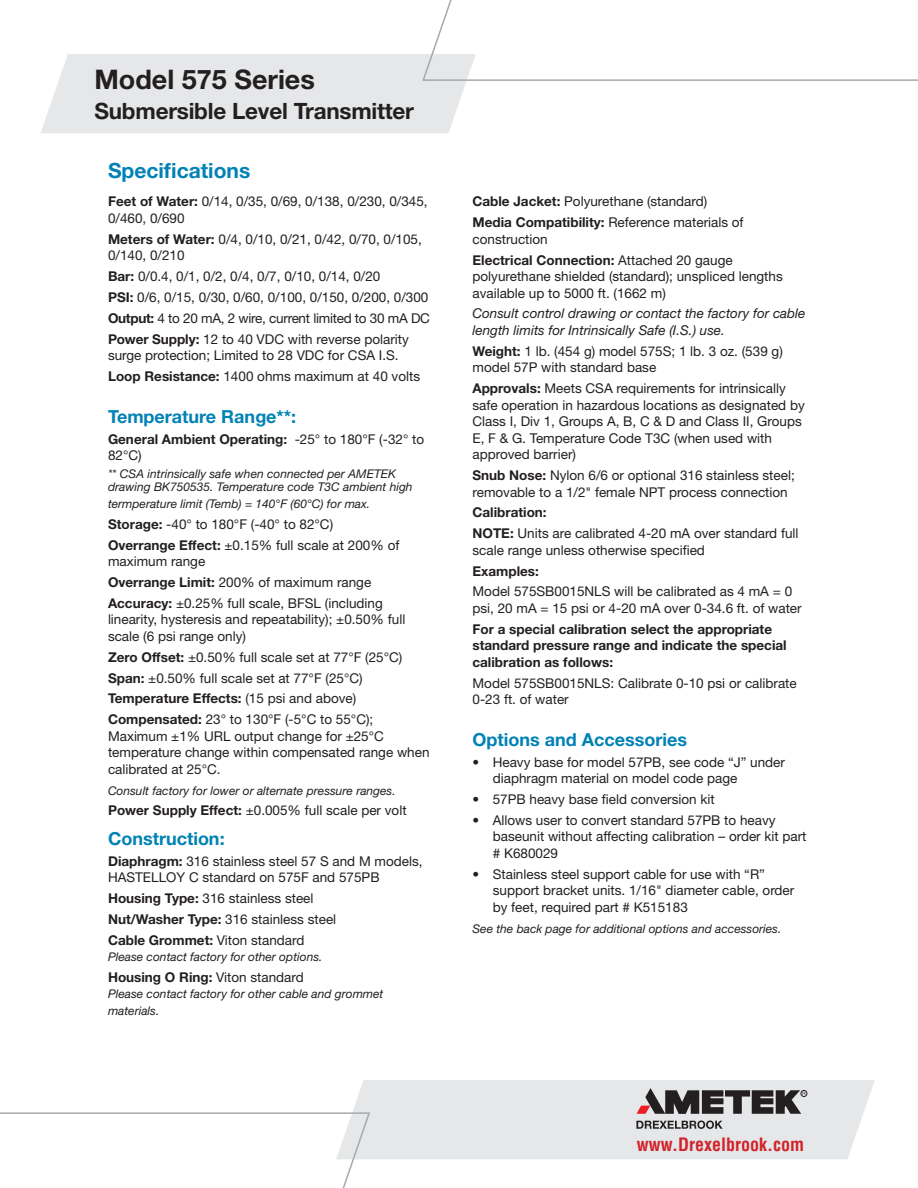
<style>
.page{position:relative;width:918px;height:1188px;background:#fff}
.page>*{position:absolute;margin:0;border:0;box-sizing:border-box;transform-origin:0 0}
.t1{font:700 27px "Helvetica Neue";color:#231f20}
.t2{font:700 22.5px "Helvetica Neue";letter-spacing:-.01em;color:#231f20}
.Green_Subheads{font:700 21px "Helvetica Neue";color:#0082b4}
.Bulleted_Text{font:700 18px "Helvetica Neue";color:#0082b4}
.t3{font:700 condensed 18px "Helvetica";color:#d1232a}
.Bulleted_Text-2{font:13.5px/16.5px "Helvetica Neue";color:#231f20}
.Bulleted_Text-3{font:700 13.5px/16.5px "Helvetica Neue";color:#231f20}
.Bulleted_Text-4{font:italic 13.5px/16.5px "Helvetica Neue";color:#231f20}
.Bulleted_Text-5{font:13.5px "Helvetica Neue";letter-spacing:-.02em;color:#231f20}
.Bulleted_Text-6{font:italic 12px/13.5px "Helvetica Neue";color:#231f20}
.s1{font-weight:700}
.s2{font-weight:400}
</style>
<div class="page">
<svg style="left:41px;top:0;width:877px;height:133px"></svg>
<svg style="left:0;top:1080px;width:875px;height:108px"></svg>
<h1 class="t1" style="left:94px;top:62px;width:222px">Model 575 Series</h1>
<h2 class="t2" style="left:94px;top:97px;width:321px">Submersible Level Transmitter</h2>
<p class="Green_Subheads" style="left:108px;top:158px;width:144px">Specifications</p>
<p class="Bulleted_Text-2" style="left:108px;top:193px;width:321px"><span class="s1">Feet of Water:</span> 0/14, 0/35, 0/69, 0/138, 0/230, 0/345,<br>0/460, 0/690</p>
<p class="Bulleted_Text-2" style="left:108px;top:231px;width:315px"><span class="s1">Meters of Water:</span> 0/4, 0/10, 0/21, 0/42, 0/70, 0/105,<br>0/140, 0/210</p>
<p class="Bulleted_Text-2" style="left:108px;top:268px;width:274px"><span class="s1">Bar:</span> 0/0.4, 0/1, 0/2, 0/4, 0/7, 0/10, 0/14, 0/20</p>
<p class="Bulleted_Text-2" style="left:108px;top:289px;width:322px"><span class="s1">PSI:</span> 0/6, 0/15, 0/30, 0/60, 0/100, 0/150, 0/200, 0/300</p>
<p class="Bulleted_Text-5" style="left:108px;top:310px;width:324px"><span class="s1">Output:</span> 4 to 20 mA, 2 wire, current limited to 30 mA DC</p>
<p class="Bulleted_Text-2" style="left:108px;top:330px;width:302px"><span class="s1">Power Supply:</span> 12 to 40 VDC with reverse polarity surge protection; Limited to 28 VDC for CSA I.S.</p>
<p class="Bulleted_Text-2" style="left:108px;top:368px;width:314px"><span class="s1">Loop Resistance:</span> 1400 ohms maximum at 40 volts</p>
<p class="Bulleted_Text" style="left:108px;top:405px;width:190px">Temperature Range**:</p>
<p class="Bulleted_Text-3" style="left:108px;top:430px;width:318px">General Ambient Operating: <span class="s2">-25° to 180°F (-32° to<br>82°C)</span></p>
<p class="Bulleted_Text-6" style="left:108px;top:467px;width:306px">** CSA intrinsically safe when connected per AMETEK drawing BK750535. Temperature code T3C ambient high</p>
<p class="Bulleted_Text-6" style="left:108px;top:497px;width:264px">termperature limit (Temb) = 140°F (60°C) for max.</p>
<p class="Bulleted_Text-2" style="left:108px;top:516px;width:227px"><span class="s1">Storage:</span> -40° to 180°F (-40° to 82°C)</p>
<p class="Bulleted_Text-2" style="left:108px;top:536px;width:293px"><span class="s1">Overrange Effect:</span> ±0.15% full scale at 200% of maximum range</p>
<p class="Bulleted_Text-2" style="left:108px;top:574px;width:265px"><span class="s1">Overrange Limit:</span> 200% of maximum range</p>
<p class="Bulleted_Text-2" style="left:108px;top:595px;width:299px"><span class="s1">Accuracy:</span> ±0.25% full scale, BFSL (including linearity, hysteresis and repeatability); ±0.50% full scale (6 psi range only)</p>
<p class="Bulleted_Text-2" style="left:108px;top:648px;width:296px"><span class="s1">Zero Offset:</span> ±0.50% full scale set at 77°F (25°C)</p>
<p class="Bulleted_Text-2" style="left:108px;top:669px;width:256px"><span class="s1">Span:</span> ±0.50% full scale set at 77°F (25°C)</p>
<p class="Bulleted_Text-3" style="left:108px;top:690px;width:250px">Temperature Effects: <span class="s2">(15 psi and above)</span></p>
<p class="Bulleted_Text-2" style="left:108px;top:711px;width:323px"><span class="s1">Compensated:</span> 23° to 130°F (-5°C to 55°C); Maximum ±1% URL output change for ±25°C temperature change within compensated range when calibrated at 25°C.</p>
<p class="Bulleted_Text-6" style="left:108px;top:783px;width:289px">Consult factory for lower or alternate pressure ranges.</p>
<p class="Bulleted_Text-2" style="left:108px;top:802px;width:300px"><span class="s1">Power Supply Effect:</span> ±0.005% full scale per volt</p>
<p class="Bulleted_Text" style="left:108px;top:827px;width:118px">Construction:</p>
<p class="Bulleted_Text-2" style="left:108px;top:852px;width:316px"><span class="s1">Diaphragm:</span> 316 stainless steel 57 S and M models,<br>HASTELLOY C standard on 575F and 575PB</p>
<p class="Bulleted_Text-2" style="left:108px;top:890px;width:207px"><span class="s1">Housing Type:</span> 316 stainless steel</p>
<p class="Bulleted_Text-2" style="left:108px;top:910px;width:230px"><span class="s1">Nut/Washer Type:</span> 316 stainless steel</p>
<p class="Bulleted_Text-3" style="left:108px;top:931px;width:198px">Cable Grommet: <span class="s2">Viton standard</span></p>
<p class="Bulleted_Text-6" style="left:108px;top:950px;width:216px">Please contact factory for other options.</p>
<p class="Bulleted_Text-3" style="left:108px;top:969px;width:197px">Housing O Ring: <span class="s2">Viton standard</span></p>
<p class="Bulleted_Text-6" style="left:108px;top:986px;width:277px;line-height:16.5px">Please contact factory for other cable and grommet materials.</p>
<p class="Bulleted_Text-2" style="left:472px;top:193px;width:236px"><span class="s1">Cable Jacket:</span> Polyurethane (standard)</p>
<p class="Bulleted_Text-2" style="left:472px;top:214px;width:273px"><span class="s1">Media Compatibility:</span> Reference materials of construction</p>
<p class="Bulleted_Text-2" style="left:472px;top:251px;width:312px"><span class="s1">Electrical Connection:</span> Attached 20 gauge polyurethane shielded (standard); unspliced lengths available up to 5000 ft. (1662 m)</p>
<p class="Bulleted_Text-4" style="left:472px;top:305px;width:335px">Consult control drawing or contact the factory for cable length limits for Intrinsically Safe (I.S.) use.</p>
<p class="Bulleted_Text-2" style="left:472px;top:343px;width:312px"><span class="s1">Weight:</span> 1 lb. (454 g) model 575S; 1 lb. 3 oz. (539 g) model 57P with standard base</p>
<p class="Bulleted_Text-2" style="left:472px;top:380px;width:334px"><span class="s1">Approvals:</span> Meets CSA requirements for intrinsically safe operation in hazardous locations as designated by Class I, Div 1, Groups A, B, C &amp; D and Class II, Groups E, F &amp; G. Temperature Code T3C (when used with approved barrier)</p>
<p class="Bulleted_Text-2" style="left:472px;top:467px;width:324px"><span class="s1">Snub Nose:</span> Nylon 6/6 or optional 316 stainless steel; removable to a 1/2" female NPT process connection</p>
<p class="Bulleted_Text-3" style="left:472px;top:504px;width:76px">Calibration:</p>
<p class="Bulleted_Text-2" style="left:472px;top:525px;width:328px"><span class="s1">NOTE:</span> Units are calibrated 4-20 mA over standard full scale range unless otherwise specified</p>
<p class="Bulleted_Text-3" style="left:472px;top:562px;width:68px">Examples:</p>
<p class="Bulleted_Text-2" style="left:472px;top:583px;width:331px">Model 575SB0015NLS will be calibrated as 4 mA = 0 psi, 20 mA = 15 psi or 4-20 mA over 0-34.6 ft. of water</p>
<p class="Bulleted_Text-3" style="left:472px;top:620px;width:316px">For a special calibration select the appropriate standard pressure range and indicate the special calibration as follows:</p>
<p class="Bulleted_Text-2" style="left:472px;top:674px;width:326px">Model 575SB0015NLS: Calibrate 0-10 psi or calibrate<br>0-23 ft. of water</p>
<p class="Bulleted_Text" style="left:472px;top:728px;width:216px">Options and Accessories</p>
<p class="Bulleted_Text-2" style="left:493px;top:753px;width:294px;text-indent:-20px">• Heavy base for model 57PB, see code “J” under diaphragm material on model code page</p>
<p class="Bulleted_Text-2" style="left:472px;top:791px;width:244px">• 57PB heavy base field conversion kit</p>
<p class="Bulleted_Text-2" style="left:493px;top:812px;width:315px;text-indent:-20px">• Allows user to convert standard 57PB to heavy baseunit without affecting calibration – order kit part # K680029</p>
<p class="Bulleted_Text-2" style="left:493px;top:865px;width:303px;text-indent:-20px">• Stainless steel support cable for use with “R” support bracket units. 1/16" diameter cable, order by feet, required part # K515183</p>
<p class="Bulleted_Text-6" style="left:472px;top:921px;width:310px">See the back page for additional options and accessories.</p>
<p class="t3" style="left:637px;top:1134px;width:169px">www.Drexelbrook.com</p>
</div>
